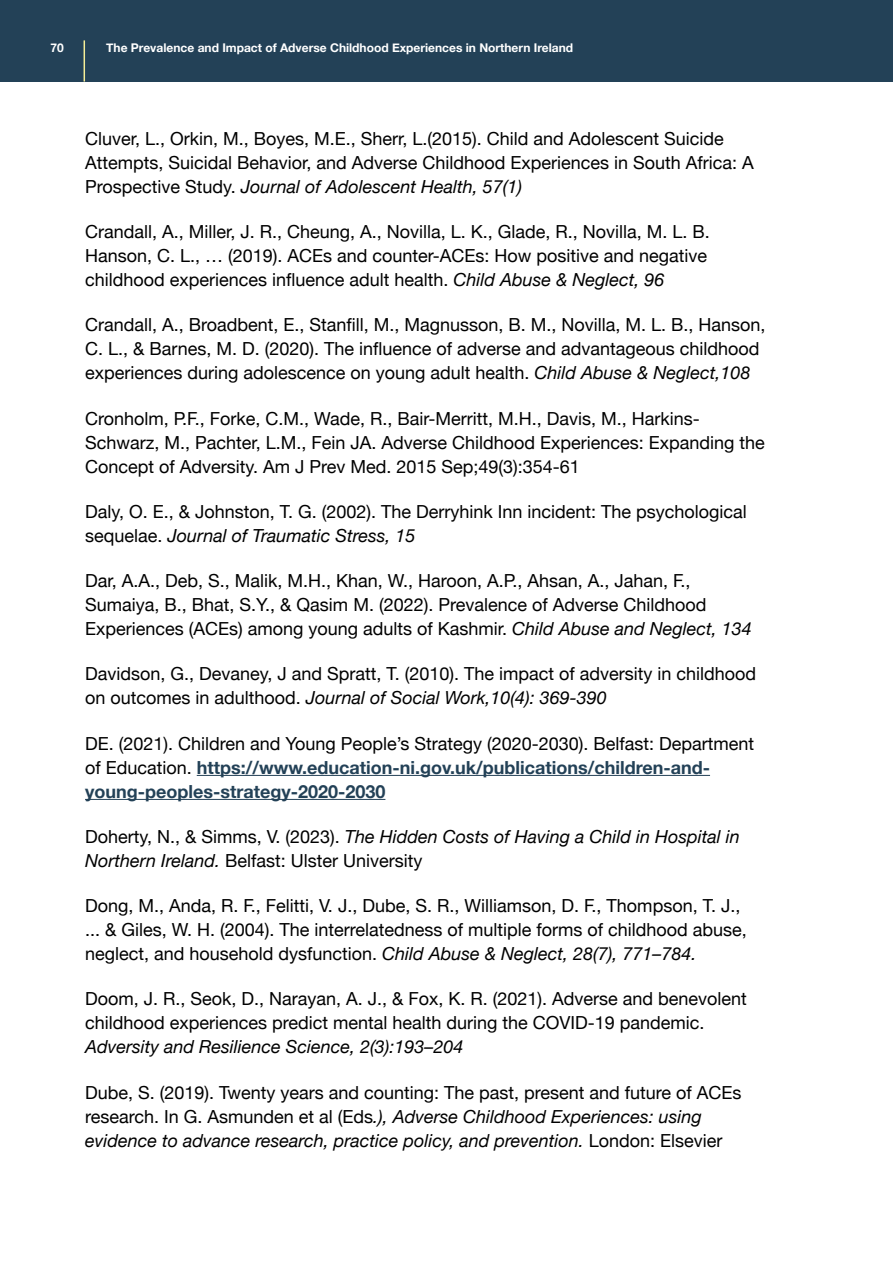
<style>
.page{position:relative;width:893px;height:1263px;background:#fff}
.page>*{position:absolute;margin:0;border:0;box-sizing:border-box;transform-origin:0 0}
.P_-_Body{font:18px/24px "Helvetica Neue";color:#000}
.P_-_Body-2{font:700 18px/24px "Helvetica Neue";color:#234157}
.P_-_Body-3{font:italic 18px/24px "Helvetica Neue";color:#000}
.t1{font:700 12px "Helvetica Neue";color:#fff}
.s1{font-style:italic}
.s2{font-weight:400;color:#000}
.s3{font-style:normal}
</style>
<div class="page">
<div style="left:0;top:0;width:893px;height:82px;background:#234157"></div>
<hr style="left:84px;top:40px;width:1px;height:42px;background:#f6ee98">
<hr style="left:197px;top:775px;width:513px;height:1px;background:#234157">
<hr style="left:85px;top:799px;width:300px;height:1px;background:#234157">
<p class="t1" style="left:50px;top:38px;width:15px">70</p>
<p class="t1" style="left:106px;top:38px;width:468px">The Prevalence and Impact of Adverse Childhood Experiences in Northern Ireland</p>
<p class="P_-_Body" style="left:85px;top:127px;width:670px">Cluver, L., Orkin, M., Boyes, M.E., Sherr, L.(2015). Child and Adolescent Suicide<br>Attempts, Suicidal Behavior, and Adverse Childhood Experiences in South Africa: A<br>Prospective Study. <span class="s1">Journal of Adolescent Health, 57(1)</span></p>
<p class="P_-_Body" style="left:85px;top:221px;width:626px">Crandall, A., Miller, J. R., Cheung, A., Novilla, L. K., Glade, R., Novilla, M. L. B.<br>Hanson, C. L., … (2019). ACEs and counter-ACEs: How positive and negative childhood experiences influence adult health. <span class="s1">Child Abuse &amp; Neglect, 96</span></p>
<p class="P_-_Body" style="left:85px;top:314px;width:682px">Crandall, A., Broadbent, E., Stanfill, M., Magnusson, B. M., Novilla, M. L. B., Hanson,<br>C. L., &amp; Barnes, M. D. (2020). The influence of adverse and advantageous childhood experiences during adolescence on young adult health. <span class="s1">Child Abuse &amp; Neglect,108</span></p>
<p class="P_-_Body" style="left:85px;top:407px;width:681px">Cronholm, P.F., Forke, C.M., Wade, R., Bair-Merritt, M.H., Davis, M., Harkins-<br>Schwarz, M., Pachter, L.M., Fein JA. Adverse Childhood Experiences: Expanding the<br>Concept of Adversity. Am J Prev Med. 2015 Sep;49(3):354-61</p>
<p class="P_-_Body" style="left:85px;top:500px;width:663px">Daly, O. E., &amp; Johnston, T. G. (2002). The Derryhink Inn incident: The psychological sequelae. <span class="s1">Journal of Traumatic Stress, 15</span></p>
<p class="P_-_Body" style="left:85px;top:570px;width:668px">Dar, A.A., Deb, S., Malik, M.H., Khan, W., Haroon, A.P., Ahsan, A., Jahan, F.,<br>Sumaiya, B., Bhat, S.Y., &amp; Qasim M. (2022). Prevalence of Adverse Childhood<br>Experiences (ACEs) among young adults of Kashmir. <span class="s1">Child Abuse and Neglect, 134</span></p>
<p class="P_-_Body" style="left:85px;top:663px;width:673px">Davidson, G., Devaney, J and Spratt, T. (2010). The impact of adversity in childhood on outcomes in adulthood. <span class="s1">Journal of Social Work,10(4): 369-390</span></p>
<p class="P_-_Body-2" style="left:85px;top:732px;width:671px"><span class="s2">DE. (2021). Children and Young People’s Strategy (2020-2030). Belfast: Department of Education.</span> https://www.education-ni.gov.uk/publications/children-and&shy;young-peoples-strategy-2020-2030</p>
<p class="P_-_Body-3" style="left:85px;top:825px;width:656px"><span class="s3">Doherty, N., &amp; Simms, V. (2023).</span> The Hidden Costs of Having a Child in Hospital in<br>Northern Ireland. <span class="s3">Belfast: Ulster University</span></p>
<p class="P_-_Body" style="left:85px;top:895px;width:663px">Dong, M., Anda, R. F., Felitti, V. J., Dube, S. R., Williamson, D. F., Thompson, T. J., ... &amp; Giles, W. H. (2004). The interrelatedness of multiple forms of childhood abuse, neglect, and household dysfunction. <span class="s1">Child Abuse &amp; Neglect, 28(7), 771–784.</span></p>
<p class="P_-_Body" style="left:85px;top:988px;width:663px">Doom, J. R., Seok, D., Narayan, A. J., &amp; Fox, K. R. (2021). Adverse and benevolent childhood experiences predict mental health during the COVID-19 pandemic.<br><span class="s1">Adversity and Resilience Science, 2(3):193–204</span></p>
<p class="P_-_Body" style="left:85px;top:1081px;width:658px">Dube, S. (2019). Twenty years and counting: The past, present and future of ACEs research. In G. Asmunden et al (Eds<span class="s1">.), Adverse Childhood Experiences: using evidence to advance research, practice policy, and prevention.</span> London: Elsevier</p>
</div>
